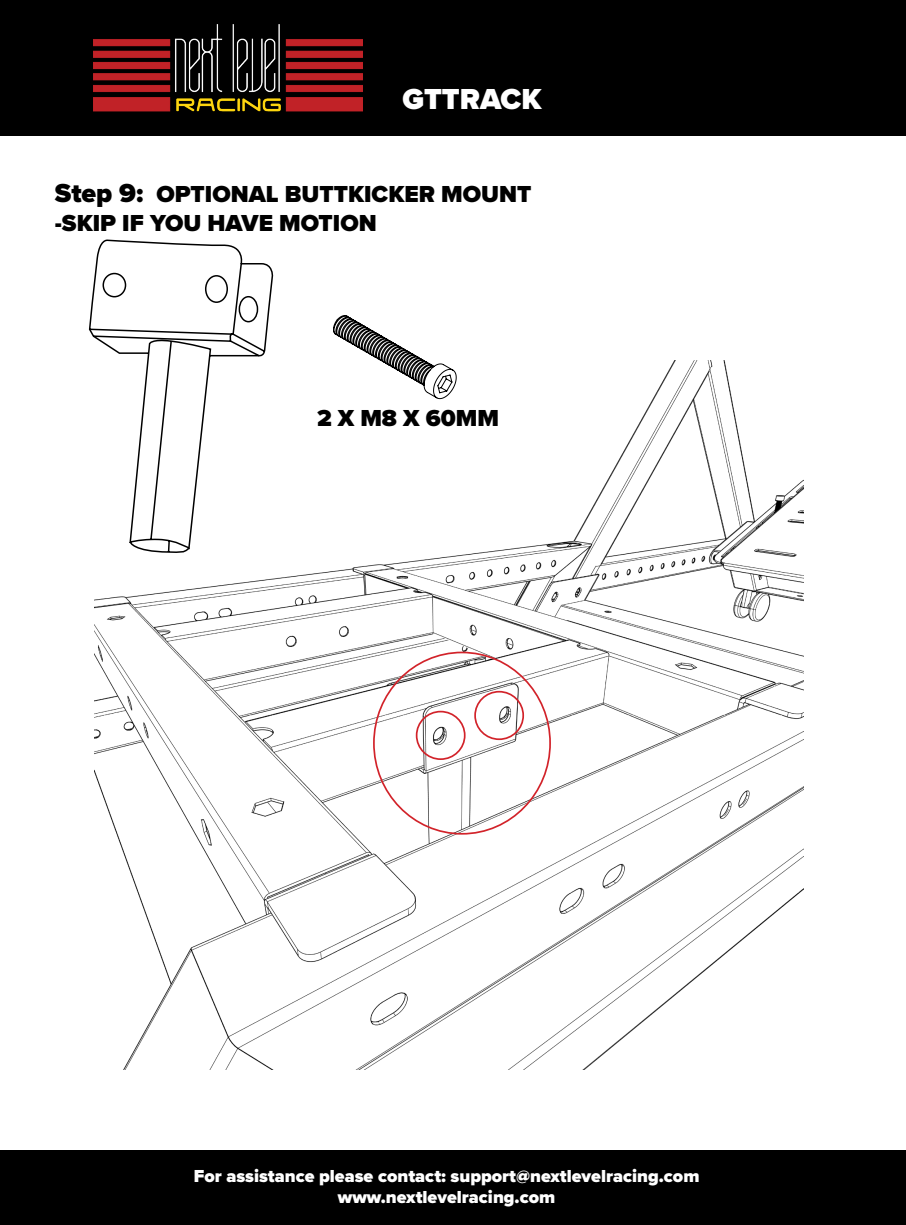
<style>
.page{position:relative;width:906px;height:1225px;background:#fff}
.page>*{position:absolute;margin:0;border:0;box-sizing:border-box;transform-origin:0 0}
.t1{font:900 30px "Proxima Nova";color:#fff}
.t2{font:900 24px/28.8px "Proxima Nova";color:#000}
.t3{font:900 18px/21.6px "Proxima Nova";color:#fff;text-align:center}
.s1{font-size:27px}
</style>
<div class="page">
<div style="left:0;top:0;width:906px;height:136px;background:#000"></div>
<img style="left:94px;top:24px;width:269px;height:88px">
<div style="left:0;top:1149px;width:906px;height:76px;background:#000"></div>
<img style="left:94px;top:361px;width:709px;height:708px">
<svg style="left:88px;top:239px;width:186px;height:337px"></svg>
<div style="left:416px;top:711px;width:49px;height:49px;border:2px solid #d2232a;border-radius:50%"></div>
<div style="left:474px;top:691px;width:50px;height:49px;border:2px solid #d2232a;border-radius:50%"></div>
<svg style="left:333px;top:315px;width:124px;height:84px"></svg>
<h1 class="t1" style="left:402px;top:76px;width:140px">GTTRACK</h1>
<h2 class="t2" style="left:55px;top:179px;width:478px"><span class="s1">Step 9:</span> OPTIONAL BUTTKICKER MOUNT -SKIP IF YOU HAVE MOTION</h2>
<h2 class="t2" style="left:317px;top:403px;width:184px">2 X M8 X 60MM</h2>
<p class="t3" style="left:194px;top:1164px;width:507px">For assistance please contact: support@nextlevelracing.com www.nextlevelracing.com</p>
</div>
